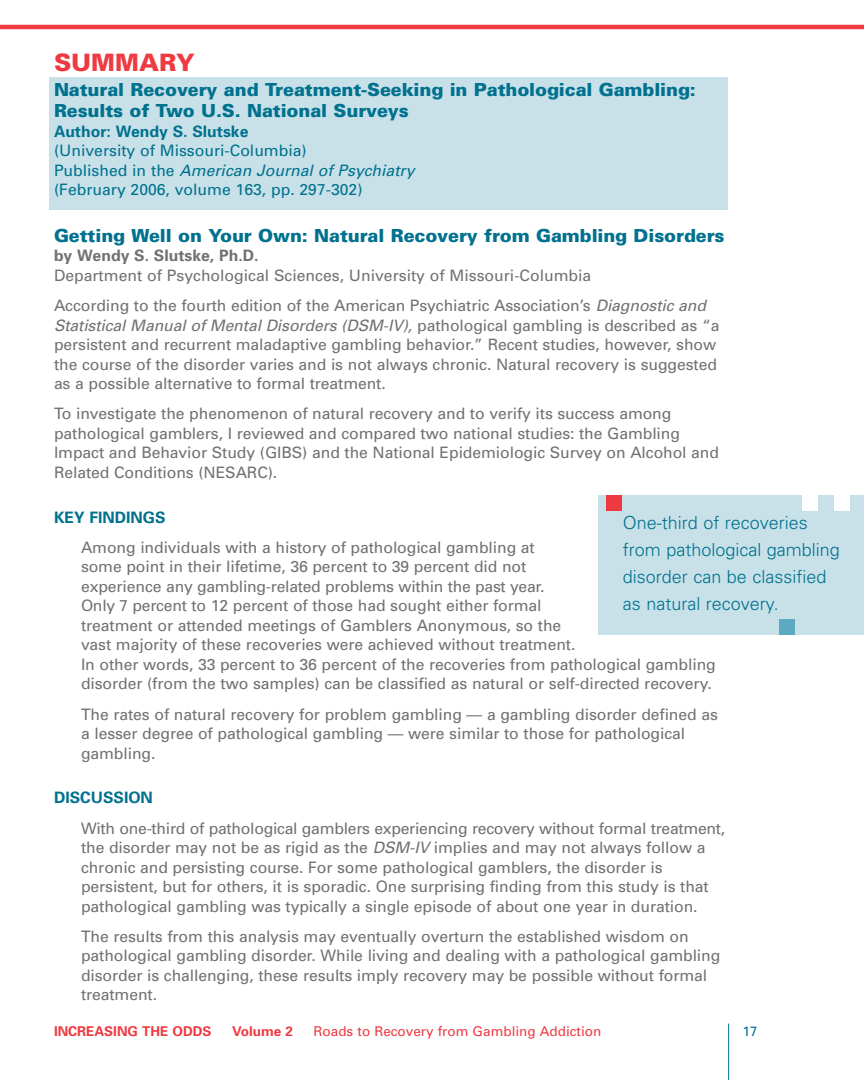
<style>
.page{position:relative;width:864px;height:1080px;background:#fff}
.page>*{position:absolute;margin:0;border:0;box-sizing:border-box;transform-origin:0 0}
.t1{font:900 24px "Univers";color:#ee3a41}
.t2{font:900 18px/21.6px "Univers";letter-spacing:-.005em;color:#00718e}
.t3{font:300 18px/27px "Univers";color:#00718e}
.t4{font:15.75px/19.5px "Univers";letter-spacing:-.005em;color:#717074}
.t5{font:15.75px/19.5px "Univers";color:#00718e}
.t6{font:700 15.75px "Univers";color:#00718e}
.t7{font:700 15.75px "Univers";color:#717074}
.t8{font:13.5px "Univers";color:#ee3a41}
.t9{font:700 13.5px "Univers";color:#ee3a41}
.t10{font:13.5px "Univers";color:#00718e}
.s1{font-style:italic}
</style>
<div class="page">
<div style="left:49px;top:78px;width:678px;height:132px;background:#c8e1e9"></div>
<hr style="left:728px;top:1024px;width:1px;height:56px;background:#00718e">
<hr style="left:0;top:25px;width:864px;height:4px;background:#ee3a41">
<div style="left:598px;top:495px;width:266px;height:139px;background:#c8e1e9"></div>
<div style="left:606px;top:495px;width:15px;height:15px;background:#ee3a41"></div>
<div style="left:779px;top:619px;width:15px;height:15px;background:#5caac0"></div>
<div style="left:834px;top:495px;width:16px;height:15px;background:#fff"></div>
<div style="left:802px;top:495px;width:16px;height:15px;background:#fff"></div>
<h1 class="t1" style="left:54px;top:54px;width:142px">SUMMARY</h1>
<p class="t2" style="left:54px;top:80px;width:643px">Natural Recovery and Treatment-Seeking in Pathological Gambling:<br>Results of Two U.S. National Surveys</p>
<p class="t6" style="left:54px;top:126px;width:196px">Author: Wendy S. Slutske</p>
<p class="t5" style="left:54px;top:142px;width:362px">(University of Missouri-Columbia)<br>Published in the <span class="s1">American Journal of Psychiatry </span>(February 2006, volume 163, pp. 297-302)</p>
<p class="t2" style="left:54px;top:226px;width:672px">Getting Well on Your Own: Natural Recovery from Gambling Disorders</p>
<p class="t7" style="left:54px;top:250px;width:206px">by Wendy S. Slutske, Ph.D.</p>
<p class="t4" style="left:54px;top:261px;width:654px;line-height:30.3px">Department of Psychological Sciences, University of Missouri-Columbia<br>According to the fourth edition of the American Psychiatric Association’s <span class="s1">Diagnostic and</span></p>
<p class="t4" style="left:54px;top:317px;width:667px"><span class="s1">Statistical Manual of Mental Disorders (DSM-IV),</span> pathological gambling is described as “a persistent and recurrent maladaptive gambling behavior.” Recent studies, however, show the course of the disorder varies and is not always chronic. Natural recovery is suggested as a possible alternative to formal treatment.</p>
<p class="t4" style="left:54px;top:405px;width:667px">To investigate the phenomenon of natural recovery and to verify its success among pathological gamblers, I reviewed and compared two national studies: the Gambling Impact and Behavior Study (GIBS) and the National Epidemiologic Survey on Alcohol and Related Conditions (NESARC).</p>
<p class="t6" style="left:54px;top:511px;width:113px">KEY FINDINGS</p>
<p class="t4" style="left:81px;top:539px;width:636px">Among individuals with a history of pathological gambling at<br>some point in their lifetime, 36 percent to 39 percent did not<br>experience any gambling-related problems within the past year.<br>Only 7 percent to 12 percent of those had sought either formal<br>treatment or attended meetings of Gamblers Anonymous, so the<br>vast majority of these recoveries were achieved without treatment.<br>In other words, 33 percent to 36 percent of the recoveries from pathological gambling disorder (from the two samples) can be classified as natural or self-directed recovery.</p>
<p class="t4" style="left:81px;top:706px;width:638px">The rates of natural recovery for problem gambling — a gambling disorder defined as a lesser degree of pathological gambling — were similar to those for pathological gambling.</p>
<p class="t6" style="left:54px;top:792px;width:100px">DISCUSSION</p>
<p class="t4" style="left:81px;top:820px;width:646px">With one-third of pathological gamblers experiencing recovery without formal treatment, the disorder may not be as rigid as the <span class="s1">DSM-IV</span> implies and may not always follow a chronic and persisting course. For some pathological gamblers, the disorder is persistent, but for others, it is sporadic. One surprising finding from this study is that pathological gambling was typically a single episode of about one year in duration.</p>
<p class="t4" style="left:81px;top:928px;width:641px">The results from this analysis may eventually overturn the established wisdom on pathological gambling disorder. While living and dealing with a pathological gambling disorder is challenging, these results imply recovery may be possible without formal treatment.</p>
<p class="t9" style="left:54px;top:1026px;width:159px">INCREASING THE ODDS</p>
<p class="t9" style="left:232px;top:1026px;width:62px">Volume 2</p>
<p class="t8" style="left:314px;top:1026px;width:289px">Roads to Recovery from Gambling Addiction</p>
<p class="t10" style="left:742px;top:1026px;width:17px">17</p>
<p class="t3" style="left:623px;top:511px;width:219px">One-third of recoveries from pathological gambling disorder can be classified as natural recovery.</p>
</div>
